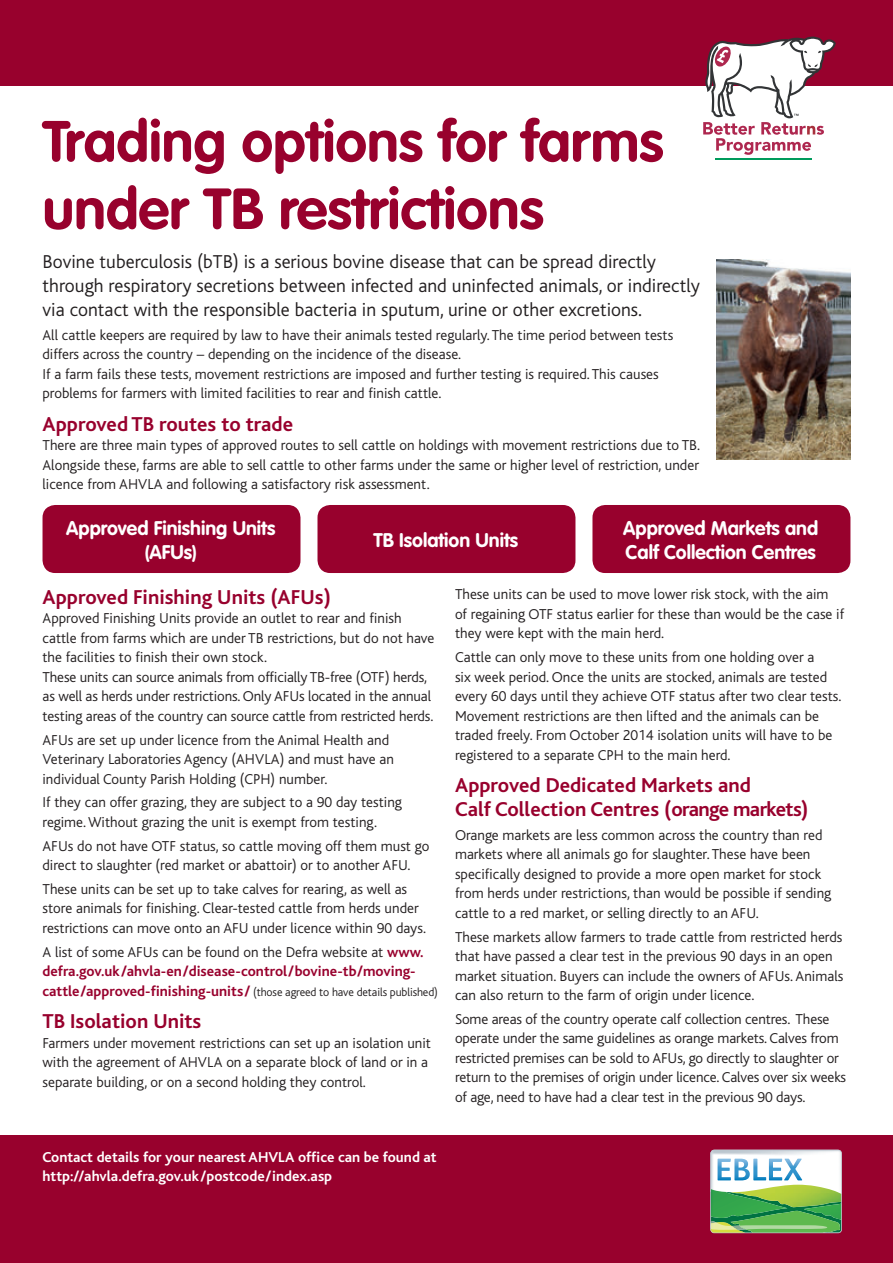
<style>
.page{position:relative;width:893px;height:1263px;background:#fff}
.page>*{position:absolute;margin:0;border:0;box-sizing:border-box;transform-origin:0 0}
.t1{font:700 57px/67.5px "VAG Rounded";color:#98012d}
.t2{font:700 21px/24px "Bliss";color:#98012d}
.t3{font:300 19.5px/24px "Bliss";color:#231f20}
.t4{font:700 19.5px/24px "VAG Rounded";color:#fff;text-align:center}
.t5{font:300 15px/19.5px "Bliss";color:#231f20}
.t6{font:700 15px/19.5px "Bliss";color:#98012d}
.t7{font:700 15px/19.5px "Bliss";color:#fff}
.t8{font:300 12px "Bliss";letter-spacing:-.01em;color:#231f20}
.s1{font-weight:300;color:#231f20}
.s2{font-weight:700;font-size:15px;color:#98012d}
</style>
<div class="page">
<div style="left:0;top:1135px;width:893px;height:128px;background:#98012d"></div>
<div style="left:0;top:0;width:893px;height:85px;background:#98012d"></div>
<svg style="left:703px;top:37px;width:133px;height:118px"></svg>
<hr style="left:715px;top:158px;width:97px;height:2px;background:#009b5c">
<svg style="left:710px;top:1150px;width:132px;height:83px;background:#9bcb9d"></svg>
<div style="left:43px;top:505px;width:257px;height:68px;background:#98012d;border-radius:13px"></div>
<div style="left:317px;top:505px;width:258px;height:68px;background:#98012d;border-radius:13px"></div>
<div style="left:592px;top:505px;width:258px;height:68px;background:#98012d;border-radius:13px"></div>
<img style="left:716px;top:259px;width:134px;height:200px">
<h1 class="t1" style="left:43px;top:107px;width:623px">Trading options for farms under TB restrictions</h1>
<p class="t3" style="left:43px;top:250px;width:659px">Bovine tuberculosis (bTB) is a serious bovine disease that can be spread directly through respiratory secretions between infected and uninfected animals, or indirectly via contact with the responsible bacteria in sputum, urine or other excretions.</p>
<p class="t5" style="left:43px;top:325px;width:632px">All cattle keepers are required by law to have their animals tested regularly. The time period between tests differs across the country – depending on the incidence of the disease.<br>If a farm fails these tests, movement restrictions are imposed and further testing is required. This causes problems for farmers with limited facilities to rear and finish cattle.</p>
<h2 class="t2" style="left:43px;top:412px;width:252px">Approved TB routes to trade</h2>
<p class="t5" style="left:43px;top:436px;width:659px;text-align:justify">There are three main types of approved routes to sell cattle on holdings with movement restrictions due to TB.<br>Alongside these, farms are able to sell cattle to other farms under the same or higher level of restriction, under licence from AHVLA and following a satisfactory risk assessment.</p>
<h3 class="t4" style="left:66px;top:516px;width:211px">Approved Finishing Units (AFUs)</h3>
<h3 class="t4" style="left:373px;top:528px;width:146px">TB Isolation Units</h3>
<h3 class="t4" style="left:623px;top:516px;width:196px;text-align:left">Approved Markets and<br>Calf Collection Centres</h3>
<h2 class="t2" style="left:43px;top:585px;width:290px">Approved Finishing Units (AFUs)</h2>
<p class="t5" style="left:43px;top:609px;width:393px">Approved Finishing Units provide an outlet to rear and finish cattle from farms which are under TB restrictions, but do not have the facilities to finish their own stock.<br>These units can source animals from officially TB-free (OTF) herds, as well as herds under restrictions. Only AFUs located in the annual testing areas of the country can source cattle from restricted herds.</p>
<p class="t5" style="left:43px;top:730px;width:353px">AFUs are set up under licence from the Animal Health and<br>Veterinary Laboratories Agency (AHVLA) and must have an individual County Parish Holding (CPH) number.</p>
<p class="t5" style="left:43px;top:793px;width:361px">If they can offer grazing, they are subject to a 90 day testing regime. Without grazing the unit is exempt from testing.</p>
<p class="t5" style="left:43px;top:836px;width:388px">AFUs do not have OTF status, so cattle moving off them must go direct to slaughter (red market or abattoir) or to another AFU.</p>
<p class="t5" style="left:43px;top:879px;width:385px">These units can be set up to take calves for rearing, as well as store animals for finishing. Clear-tested cattle from herds under restrictions can move onto an AFU under licence within 90 days.</p>
<p class="t6" style="left:43px;top:942px;width:383px"><span class="s1">A list of some AFUs can be found on the Defra website at</span> www. defra.gov.uk/ahvla-en/disease-control/bovine-tb/moving-</p>
<p class="t8" style="left:43px;top:985px;width:397px"><span class="s2">cattle/approved-finishing-units/</span> (those agreed to have details published)</p>
<h2 class="t2" style="left:43px;top:1010px;width:160px">TB Isolation Units</h2>
<p class="t5" style="left:43px;top:1033px;width:390px">Farmers under movement restrictions can set up an isolation unit with the agreement of AHVLA on a separate block of land or in a separate building, or on a second holding they control.</p>
<p class="t5" style="left:455px;top:585px;width:391px">These units can be used to move lower risk stock, with the aim of regaining OTF status earlier for these than would be the case if they were kept with the main herd.</p>
<p class="t5" style="left:455px;top:648px;width:388px">Cattle can only move to these units from one holding over a<br>six week period. Once the units are stocked, animals are tested every 60 days until they achieve OTF status after two clear tests.<br>Movement restrictions are then lifted and the animals can be traded freely. From October 2014 isolation units will have to be registered to a separate CPH to the main herd.</p>
<h2 class="t2" style="left:455px;top:774px;width:355px">Approved Dedicated Markets and<br>Calf Collection Centres (orange markets)</h2>
<p class="t5" style="left:455px;top:825px;width:378px">Orange markets are less common across the country than red markets where all animals go for slaughter. These have been specifically designed to provide a more open market for stock from herds under restrictions, than would be possible if sending cattle to a red market, or selling directly to an AFU.</p>
<p class="t5" style="left:455px;top:927px;width:390px">These markets allow farmers to trade cattle from restricted herds that have passed a clear test in the previous 90 days in an open market situation. Buyers can include the owners of AFUs. Animals can also return to the farm of origin under licence.</p>
<p class="t5" style="left:455px;top:1009px;width:393px">Some areas of the country operate calf collection centres. These operate under the same guidelines as orange markets. Calves from restricted premises can be sold to AFUs, go directly to slaughter or return to the premises of origin under licence. Calves over six weeks of age, need to have had a clear test in the previous 90 days.</p>
<p class="t7" style="left:43px;top:1147px;width:396px">Contact details for your nearest AHVLA office can be found at http://ahvla.defra.gov.uk/postcode/index.asp</p>
</div>
